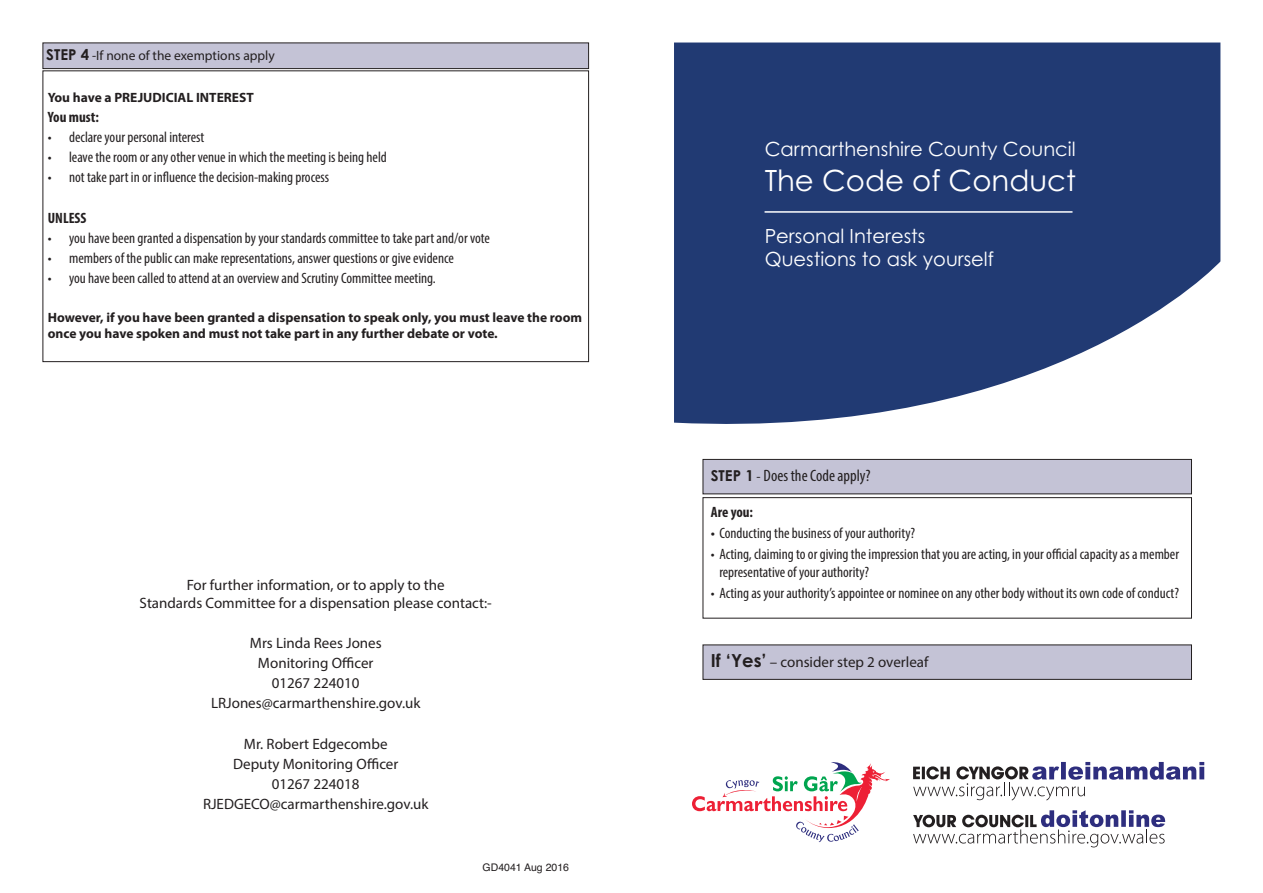
<style>
.page{position:relative;width:1263px;height:893px;background:#fff}
.page>*{position:absolute;margin:0;border:0;box-sizing:border-box;transform-origin:0 0}
.t1{font:29.25px "Century Gothic";color:#fff}
.t2{font:19.5px/23.4px "Century Gothic";color:#fff}
.t3{font:condensed 16.5px "Myriad Pro";color:#231f20}
.t4{font:condensed 15px/18px "Myriad Pro";color:#231f20}
.t5{font:15px/20.1px "Myriad Pro";color:#231f20;text-align:center}
.t6{font:700 condensed 15px "Myriad Pro";color:#231f20}
.t7{font:700 13.5px/16.2px "Myriad Pro";color:#231f20}
.t8{font:13.5px "Myriad Pro";color:#231f20}
.t9{font:10.5px "Helvetica";color:#231f20}
.s1{font-family:"Century Gothic";font-weight:700;font-size:15px}
.s2{font-family:"Century Gothic";font-weight:700;font-stretch:normal;font-size:15px}
.s3{font-stretch:normal;font-size:13.5px}
.s4{font-stretch:normal}
.s5{font-family:"Century Gothic";font-weight:700;font-size:18px}
</style>
<div class="page">
<svg style="left:674px;top:43px;width:546px;height:381px;background:#395082"></svg>
<svg style="left:692px;top:762px;width:198px;height:80px"></svg>
<svg style="left:913px;top:762px;width:291px;height:38px"></svg>
<svg style="left:913px;top:810px;width:252px;height:37px"></svg>
<div style="left:703px;top:460px;width:488px;height:33px;background:#c4c3d6"></div>
<div style="left:703px;top:459px;width:489px;height:35px;border:1px solid #231f20"></div>
<div style="left:703px;top:645px;width:488px;height:34px;background:#c4c3d6"></div>
<div style="left:703px;top:644px;width:489px;height:36px;border:1px solid #231f20"></div>
<div style="left:703px;top:497px;width:489px;height:121px;border:1px solid #231f20"></div>
<hr style="left:764px;top:211px;width:308px;height:2px;background:#fff">
<div style="left:43px;top:43px;width:545px;height:25px;background:#c4c3d6"></div>
<div style="left:43px;top:43px;width:546px;height:26px;border:1px solid #231f20"></div>
<div style="left:43px;top:70px;width:546px;height:292px;border:1px solid #231f20"></div>
<p class="t8" style="left:46px;top:50px;width:230px"><span class="s1">STEP 4</span> -If none of the exemptions apply</p>
<p class="t7" style="left:48px;top:90px;width:207px">You have a PREJUDICIAL INTEREST</p>
<p class="t6" style="left:48px;top:112px;width:53px">You must:</p>
<p class="t4" style="left:48px;top:129px;width:158px">• declare your personal interest</p>
<p class="t4" style="left:48px;top:150px;width:341px">• leave the room or any other venue in which the meeting is being held</p>
<p class="t4" style="left:48px;top:170px;width:283px">• not take part in or influence the decision-making process</p>
<p class="t6" style="left:48px;top:212px;width:40px">UNLESS</p>
<p class="t4" style="left:48px;top:230px;width:444px">• you have been granted a dispensation by your standards committee to take part and/or vote</p>
<p class="t4" style="left:48px;top:250px;width:408px">• members of the public can make representations, answer questions or give evidence</p>
<p class="t4" style="left:48px;top:270px;width:390px">• you have been called to attend at an overview and Scrutiny Committee meeting.</p>
<p class="t7" style="left:48px;top:311px;width:536px">However, if you have been granted a dispensation to speak only, you must leave the room once you have spoken and must not take part in any further debate or vote.</p>
<p class="t5" style="left:140px;top:577px;width:354px;line-height:18px">For further information, or to apply to the<br>Standards Committee for a dispensation please contact:-</p>
<p class="t5" style="left:211px;top:634px;width:211px">Mrs Linda Rees Jones<br>Monitoring Officer<br>01267 224010<br>LRJones@carmarthenshire.gov.uk</p>
<p class="t5" style="left:203px;top:735px;width:227px">Mr. Robert Edgecombe<br>Deputy Monitoring Officer<br>01267 224018<br>RJEDGECO@carmarthenshire.gov.uk</p>
<p class="t9" style="left:483px;top:861px;width:88px">GD4041 Aug 2016</p>
<h2 class="t2" style="left:765px;top:137px;width:312px">Carmarthenshire County Council</h2>
<h1 class="t1" style="left:765px;top:163px;width:313px">The Code of Conduct</h1>
<h2 class="t2" style="left:765px;top:224px;width:231px">Personal Interests<br>Questions to ask yourself</h2>
<p class="t3" style="left:711px;top:469px;width:161px"><span class="s2">STEP 1</span> <span class="s3">-</span> Does the Code apply?</p>
<p class="t6" style="left:711px;top:506px;width:44px">Are you:</p>
<p class="t4" style="left:711px;top:525px;width:206px"><span class="s4">•</span> Conducting the business of your authority?</p>
<p class="t4" style="left:719px;top:546px;width:461px;text-indent:-9px">• Acting, claiming to or giving the impression that you are acting, in your official capacity as a member representative of your authority?</p>
<p class="t4" style="left:711px;top:585px;width:470px">• Acting as your authority’s appointee or nominee on any other body without its own code of conduct?</p>
<p class="t5" style="left:711px;top:653px;width:219px"><span class="s5">If ‘Yes’</span> – consider step 2 overleaf</p>
</div>
